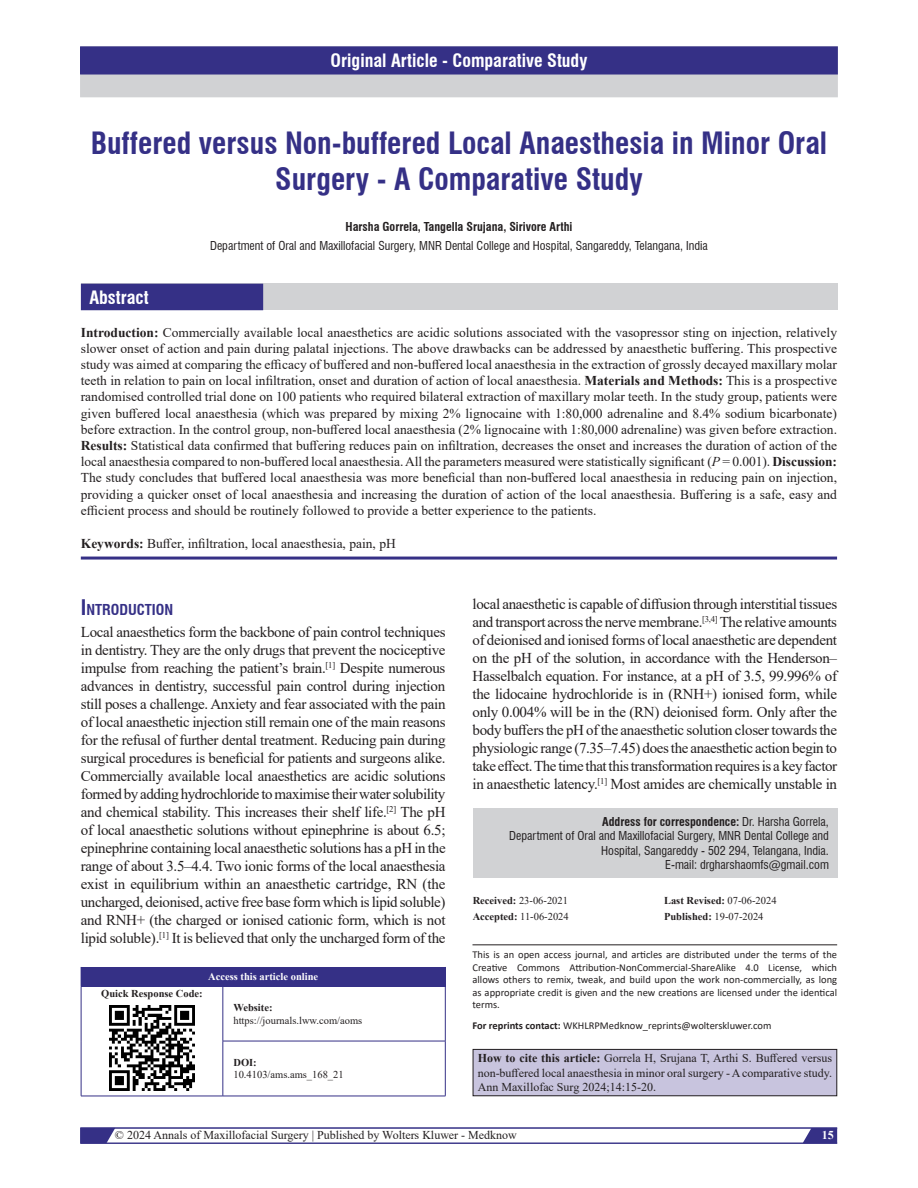
<style>
.page{position:relative;width:918px;height:1188px;background:#fff}
.page>*{position:absolute;margin:0;border:0;box-sizing:border-box;transform-origin:0 0}
.AT{font:700 condensed 30px/36px "Swiss 721 BT";color:#353086;text-align:center}
.AH{font:700 condensed 18px "Swiss 721 BT";color:#fff}
.ABSH{font:700 condensed 18px "Swiss 721 BT";color:#fff}
.TX{font:15px/18px "Times New Roman";letter-spacing:-.02em;color:#231f20;text-align:justify}
.t1{font:700 condensed 14.7px "Swiss 721 BT";color:#353086}
.ABS{font:13.5px/16.2px "Times New Roman";color:#231f20;text-align:justify}
.KWD{font:13.5px "Times New Roman";color:#231f20}
.HTC{font:12px/14.4px "Times New Roman";color:#231f20;text-align:justify}
.ADD{font:condensed 12px/14.4px "Swiss 721 BT";color:#231f20;text-align:right}
.AFF{font:condensed 12px "Swiss 721 BT";color:#231f20}
.AU{font:700 condensed 12px "Swiss 721 BT";color:#231f20}
.t2{font:700 12px "Times New Roman";color:#fff}
.OS{font:10.5px/12.6px "Calibri";color:#231f20;text-align:justify}
.Website{font:10.5px/12.6px "Times New Roman";color:#231f20}
.HIS{font:700 10.5px "Times New Roman";color:#231f20}
.HIS-2{font:10.5px "Times New Roman";color:#231f20}
.ATAO{font:700 10.5px "Times New Roman";color:#fff}
.QRC{font:700 10.5px "Times New Roman";color:#231f20}
.s1{font-weight:700}
.s2{font-style:italic}
.s3{font-size:21px}
.s4{font-weight:400}
</style>
<div class="page">
<svg style="left:80px;top:1128px;width:758px;height:16px"></svg>
<div style="left:80px;top:46px;width:758px;height:51px;background:#d1d2d4"></div>
<div style="left:81px;top:47px;width:756px;height:27px;background:#353086"></div>
<div style="left:80px;top:46px;width:758px;height:29px;border:2px solid #353086"></div>
<hr style="left:81px;top:557px;width:756px;height:3px;background:#353086">
<div style="left:473px;top:808px;width:364px;height:70px;background:#d1d2d4"></div>
<div style="left:81px;top:967px;width:364px;height:19px;background:#353086"></div>
<svg style="left:445px;top:967px;width:1px;height:19px"></svg>
<hr style="left:81px;top:986px;width:1px;height:55px;background:#353086">
<hr style="left:81px;top:1041px;width:1px;height:55px;background:#353086">
<hr style="left:81px;top:986px;width:142px;height:1px;background:#353086">
<hr style="left:223px;top:986px;width:1px;height:55px;background:#353086">
<hr style="left:223px;top:986px;width:222px;height:1px;background:#353086">
<hr style="left:445px;top:986px;width:1px;height:55px;background:#353086">
<hr style="left:81px;top:1096px;width:142px;height:1px;background:#353086">
<hr style="left:223px;top:1041px;width:1px;height:55px;background:#353086">
<hr style="left:223px;top:1041px;width:222px;height:1px;background:#353086">
<hr style="left:445px;top:1041px;width:1px;height:55px;background:#353086">
<hr style="left:223px;top:1096px;width:222px;height:1px;background:#353086">
<img style="left:109px;top:1005px;width:85px;height:85px">
<hr style="left:472px;top:944px;width:365px;height:1px;background:#231f20">
<div style="left:473px;top:1049px;width:364px;height:47px;background:#c8c4de"></div>
<div style="left:473px;top:1049px;width:364px;height:47px;border:1px solid #231f20"></div>
<div style="left:81px;top:284px;width:756px;height:26px;background:#d1d2d4"></div>
<div style="left:81px;top:284px;width:182px;height:26px;background:#353086"></div>
<p class="AH" style="left:331px;top:50px;width:258px">Original Article ‑ Comparative Study</p>
<p class="AT" style="left:91px;top:125px;width:738px">Buffered versus Non‑buffered Local Anaesthesia in Minor Oral<br>Surgery - A Comparative Study</p>
<p class="AU" style="left:346px;top:219px;width:228px">Harsha Gorrela, Tangella Srujana, Sirivore Arthi</p>
<p class="AFF" style="left:210px;top:238px;width:499px">Department of Oral and Maxillofacial Surgery, MNR Dental College and Hospital, Sangareddy, Telangana, India</p>
<p class="ABSH" style="left:89px;top:287px;width:61px">Abstract</p>
<p class="ABS" style="left:81px;top:324px;width:758px"><span class="s1">Introduction:</span> Commercially available local anaesthetics are acidic solutions associated with the vasopressor sting on injection, relatively slower onset of action and pain during palatal injections. The above drawbacks can be addressed by anaesthetic buffering. This prospective study was aimed at comparing the efficacy of buffered and non‑buffered local anaesthesia in the extraction of grossly decayed maxillary molar teeth in relation to pain on local infiltration, onset and duration of action of local anaesthesia. <span class="s1">Materials and Methods:</span> This is a prospective randomised controlled trial done on 100 patients who required bilateral extraction of maxillary molar teeth. In the study group, patients were given buffered local anaesthesia (which was prepared by mixing 2% lignocaine with 1:80,000 adrenaline and 8.4% sodium bicarbonate) before extraction. In the control group, non‑buffered local anaesthesia (2% lignocaine with 1:80,000 adrenaline) was given before extraction.<br><span class="s1">Results:</span> Statistical data confirmed that buffering reduces pain on infiltration, decreases the onset and increases the duration of action of the local anaesthesia compared to non‑buffered local anaesthesia. All the parameters measured were statistically significant (<span class="s2">P</span> = 0.001). <span class="s1">Discussion:<br></span>The study concludes that buffered local anaesthesia was more beneficial than non‑buffered local anaesthesia in reducing pain on injection, providing a quicker onset of local anaesthesia and increasing the duration of action of the local anaesthesia. Buffering is a safe, easy and efficient process and should be routinely followed to provide a better experience to the patients.</p>
<p class="KWD" style="left:81px;top:534px;width:317px"><span class="s1">Keywords:</span> Buffer, infiltration, local anaesthesia, pain, pH</p>
<h1 class="t1" style="left:81px;top:601px;width:94px"><span class="s3">I</span>NTRODUCTION</h1>
<p class="TX" style="left:81px;top:623px;width:366px">Local anaesthetics form the backbone of pain control techniques in dentistry. They are the only drugs that prevent the nociceptive impulse from reaching the patient’s brain.<sup>[1]</sup> Despite numerous advances in dentistry, successful pain control during injection still poses a challenge. Anxiety and fear associated with the pain of local anaesthetic injection still remain one of the main reasons for the refusal of further dental treatment. Reducing pain during surgical procedures is beneficial for patients and surgeons alike.<br>Commercially available local anaesthetics are acidic solutions formed by adding hydrochloride to maximise their water solubility and chemical stability. This increases their shelf life.<sup>[2]</sup> The pH of local anaesthetic solutions without epinephrine is about 6.5; epinephrine containing local anaesthetic solutions has a pH in the range of about 3.5–4.4. Two ionic forms of the local anaesthesia exist in equilibrium within an anaesthetic cartridge, RN (the uncharged, deionised, active free base form which is lipid soluble) and RNH+ (the charged or ionised cationic form, which is not lipid soluble).<sup>[1]</sup> It is believed that only the uncharged form of the</p>
<p class="ATAO" style="left:208px;top:969px;width:111px">Access this article online</p>
<p class="QRC" style="left:101px;top:986px;width:103px">Quick Response Code:</p>
<p class="Website" style="left:233px;top:1001px;width:130px"><span class="s1">Website: </span>https://journals.lww.com/aoms</p>
<p class="Website" style="left:233px;top:1056px;width:112px"><span class="s1">DOI:<br></span>10.4103/ams.ams_168_21</p>
<p class="TX" style="left:472px;top:595px;width:366px">local anaesthetic is capable of diffusion through interstitial tissues and transport across the nerve membrane.<sup>[3,4]</sup> The relative amounts of deionised and ionised forms of local anaesthetic are dependent on the pH of the solution, in accordance with the Henderson– Hasselbalch equation. For instance, at a pH of 3.5, 99.996% of the lidocaine hydrochloride is in (RNH+) ionised form, while only 0.004% will be in the (RN) deionised form. Only after the body buffers the pH of the anaesthetic solution closer towards the physiologic range (7.35–7.45) does the anaesthetic action begin to take effect. The time that this transformation requires is a key factor in anaesthetic latency.<sup>[1]</sup> Most amides are chemically unstable in</p>
<p class="ADD" style="left:509px;top:815px;width:321px"><span class="s1">Address for correspondence:</span> Dr. Harsha Gorrela,<br>Department of Oral and Maxillofacial Surgery, MNR Dental College and Hospital, Sangareddy ‑ 502 294, Telangana, India.<br>E‑mail: drgharshaomfs@gmail.com</p>
<p class="HIS-2" style="left:473px;top:893px;width:97px"><span class="s1">Received:</span> 23‑06‑2021</p>
<p class="HIS-2" style="left:473px;top:909px;width:98px"><span class="s1">Accepted:</span> 11‑06‑2024</p>
<p class="HIS" style="left:664px;top:893px;width:114px">Last Revised: <span class="s4">07‑06‑2024</span></p>
<p class="HIS" style="left:664px;top:909px;width:101px">Published: <span class="s4">19-07-2024</span></p>
<p class="OS" style="left:472px;top:948px;width:366px">This is an open access journal, and articles are distributed under the terms of the Creative Commons Attribution‑NonCommercial‑ShareAlike 4.0 License, which allows others to remix, tweak, and build upon the work non‑commercially, as long as appropriate credit is given and the new creations are licensed under the identical terms.</p>
<p class="OS" style="left:472px;top:1019px;width:300px"><span class="s1">For reprints contact:</span> WKHLRPMedknow_reprints@wolterskluwer.com</p>
<p class="HTC" style="left:478px;top:1051px;width:356px"><span class="s1">How to cite this article:</span> Gorrela H, Srujana T, Arthi S. Buffered versus non‑buffered local anaesthesia in minor oral surgery - A comparative study.<br>Ann Maxillofac Surg 2024;14:15-20.</p>
<p class="HTC" style="left:115px;top:1128px;width:404px">© 2024 Annals of Maxillofacial Surgery | Published by Wolters Kluwer - Medknow</p>
<p class="t2" style="left:822px;top:1127px;width:13px">15</p>
</div>
